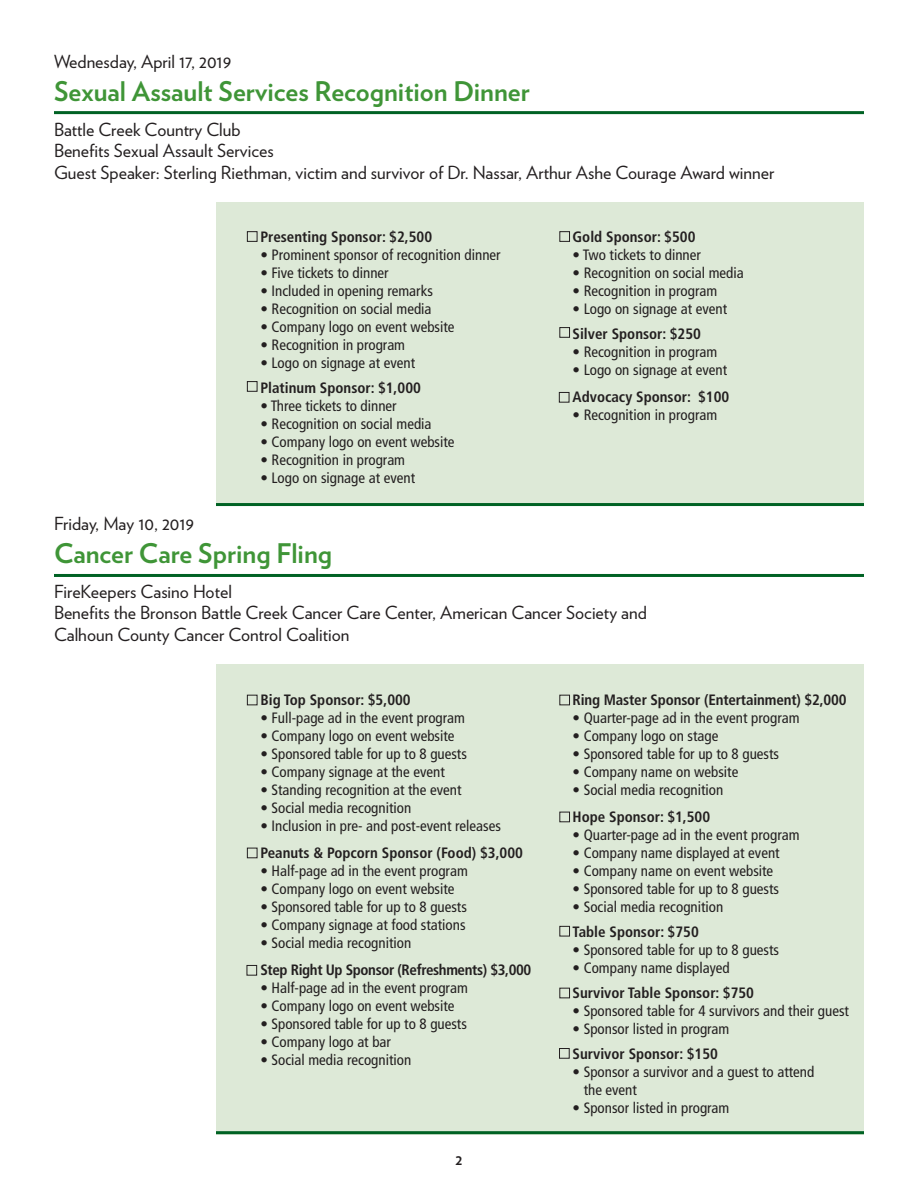
<style>
.page{position:relative;width:918px;height:1188px;background:#fff}
.page>*{position:absolute;margin:0;border:0;box-sizing:border-box;transform-origin:0 0}
.t1{font:700 27px "Verlag";color:#3f9537}
.t2{font:18px/21.6px "Verlag";color:#231f20}
.t3{font:condensed 15px/27px "Frutiger LT Std";color:#231f20}
.t4{font:700 condensed 15px "Frutiger LT Std";color:#231f20}
.t5{font:700 condensed 15px "Frutiger LT Std";letter-spacing:-.025em;color:#231f20}
.t6{font:700 15px "Verlag";color:#231f20}
.s1{font-weight:700}
</style>
<div class="page">
<div style="left:216px;top:202px;width:648px;height:301px;background:#dde9d7"></div>
<div style="left:216px;top:664px;width:648px;height:471px;background:#dde9d7"></div>
<div style="left:247px;top:231px;width:10px;height:11px;border:1px solid #231f20"></div>
<div style="left:247px;top:695px;width:10px;height:10px;border:1px solid #231f20"></div>
<div style="left:247px;top:381px;width:10px;height:11px;border:1px solid #231f20"></div>
<div style="left:247px;top:848px;width:10px;height:10px;border:1px solid #231f20"></div>
<div style="left:559px;top:231px;width:11px;height:11px;border:1px solid #231f20"></div>
<div style="left:559px;top:695px;width:11px;height:10px;border:1px solid #231f20"></div>
<div style="left:559px;top:327px;width:11px;height:11px;border:1px solid #231f20"></div>
<div style="left:559px;top:812px;width:11px;height:10px;border:1px solid #231f20"></div>
<div style="left:559px;top:926px;width:11px;height:10px;border:1px solid #231f20"></div>
<div style="left:559px;top:988px;width:11px;height:10px;border:1px solid #231f20"></div>
<hr style="left:54px;top:111px;width:810px;height:3px;background:#006224">
<hr style="left:54px;top:574px;width:810px;height:3px;background:#006224">
<hr style="left:216px;top:503px;width:648px;height:3px;background:#006224">
<hr style="left:216px;top:1131px;width:648px;height:3px;background:#006224">
<div style="left:559px;top:392px;width:10px;height:11px;border:1px solid #231f20"></div>
<div style="left:247px;top:965px;width:10px;height:11px;border:1px solid #231f20"></div>
<div style="left:559px;top:1048px;width:11px;height:11px;border:1px solid #231f20"></div>
<p class="t2" style="left:54px;top:50px;width:179px">Wednesday, April 17, 2019</p>
<p class="t1" style="left:54px;top:70px;width:477px">Sexual Assault Services Recognition Dinner</p>
<p class="t2" style="left:54px;top:118px;width:188px">Battle Creek Country Club</p>
<p class="t2" style="left:54px;top:139px;width:221px">Benefits Sexual Assault Services</p>
<p class="t2" style="left:54px;top:161px;width:722px">Guest Speaker: Sterling Riethman, victim and survivor of Dr. Nassar, Arthur Ashe Courage Award winner</p>
<p class="t4" style="left:260px;top:228px;width:173px">Presenting Sponsor: $2,500</p>
<p class="t3" style="left:260px;top:241px;width:242px">• Prominent sponsor of recognition dinner</p>
<p class="t3" style="left:260px;top:259px;width:130px">• Five tickets to dinner</p>
<p class="t3" style="left:260px;top:277px;width:174px">• Included in opening remarks</p>
<p class="t3" style="left:260px;top:295px;width:173px">• Recognition on social media</p>
<p class="t3" style="left:260px;top:313px;width:196px">• Company logo on event website</p>
<p class="t3" style="left:260px;top:331px;width:146px">• Recognition in program</p>
<p class="t3" style="left:260px;top:349px;width:156px">• Logo on signage at event</p>
<p class="t4" style="left:260px;top:378px;width:162px">Platinum Sponsor: $1,000</p>
<p class="t3" style="left:260px;top:392px;width:138px">• Three tickets to dinner</p>
<p class="t3" style="left:260px;top:410px;width:173px">• Recognition on social media</p>
<p class="t3" style="left:260px;top:428px;width:196px">• Company logo on event website</p>
<p class="t3" style="left:260px;top:446px;width:146px">• Recognition in program</p>
<p class="t3" style="left:260px;top:464px;width:156px">• Logo on signage at event</p>
<p class="t4" style="left:573px;top:228px;width:124px">Gold Sponsor: $500</p>
<p class="t3" style="left:573px;top:241px;width:130px">• Two tickets to dinner</p>
<p class="t3" style="left:573px;top:259px;width:173px">• Recognition on social media</p>
<p class="t3" style="left:573px;top:277px;width:146px">• Recognition in program</p>
<p class="t3" style="left:573px;top:295px;width:156px">• Logo on signage at event</p>
<p class="t4" style="left:573px;top:324px;width:130px">Silver Sponsor: $250</p>
<p class="t3" style="left:573px;top:338px;width:146px">• Recognition in program</p>
<p class="t3" style="left:573px;top:356px;width:158px">• Logo on signage at event<br><span class="s1">Advocacy Sponsor: $100</span></p>
<p class="t3" style="left:573px;top:401px;width:146px">• Recognition in program</p>
<p class="t2" style="left:54px;top:512px;width:142px">Friday, May 10, 2019</p>
<p class="t1" style="left:54px;top:532px;width:280px">Cancer Care Spring Fling</p>
<p class="t2" style="left:54px;top:580px;width:594px">FireKeepers Casino Hotel<br>Benefits the Bronson Battle Creek Cancer Care Center, American Cancer Society and</p>
<p class="t2" style="left:54px;top:623px;width:297px">Calhoun County Cancer Control Coalition</p>
<p class="t4" style="left:260px;top:691px;width:152px">Big Top Sponsor: $5,000</p>
<p class="t3" style="left:260px;top:705px;width:206px">• Full-page ad in the event program</p>
<p class="t3" style="left:260px;top:723px;width:196px">• Company logo on event website</p>
<p class="t3" style="left:260px;top:741px;width:208px">• Sponsored table for up to 8 guests</p>
<p class="t3" style="left:260px;top:759px;width:186px">• Company signage at the event</p>
<p class="t3" style="left:260px;top:777px;width:203px">• Standing recognition at the event</p>
<p class="t3" style="left:260px;top:795px;width:152px">• Social media recognition</p>
<p class="t3" style="left:260px;top:813px;width:242px">• Inclusion in pre- and post-event releases</p>
<p class="t4" style="left:260px;top:844px;width:264px">Peanuts &amp; Popcorn Sponsor (Food) $3,000</p>
<p class="t3" style="left:260px;top:858px;width:209px">• Half-page ad in the event program</p>
<p class="t3" style="left:260px;top:876px;width:196px">• Company logo on event website</p>
<p class="t3" style="left:260px;top:894px;width:208px">• Sponsored table for up to 8 guests</p>
<p class="t3" style="left:260px;top:912px;width:207px">• Company signage at food stations</p>
<p class="t3" style="left:260px;top:930px;width:152px">• Social media recognition</p>
<p class="t5" style="left:260px;top:961px;width:272px">Step Right Up Sponsor (Refreshments) $3,000</p>
<p class="t3" style="left:260px;top:975px;width:209px">• Half-page ad in the event program</p>
<p class="t3" style="left:260px;top:993px;width:196px">• Company logo on event website</p>
<p class="t3" style="left:260px;top:1011px;width:208px">• Sponsored table for up to 8 guests</p>
<p class="t3" style="left:260px;top:1029px;width:132px">• Company logo at bar</p>
<p class="t3" style="left:260px;top:1047px;width:152px">• Social media recognition</p>
<p class="t6" style="left:456px;top:1148px;width:8px">2</p>
<p class="t4" style="left:573px;top:691px;width:276px">Ring Master Sponsor (Entertainment) $2,000</p>
<p class="t3" style="left:573px;top:705px;width:228px">• Quarter-page ad in the event program</p>
<p class="t3" style="left:573px;top:723px;width:147px">• Company logo on stage</p>
<p class="t3" style="left:573px;top:741px;width:208px">• Sponsored table for up to 8 guests</p>
<p class="t3" style="left:573px;top:759px;width:167px">• Company name on website</p>
<p class="t3" style="left:573px;top:777px;width:152px">• Social media recognition</p>
<p class="t4" style="left:573px;top:808px;width:139px">Hope Sponsor: $1,500</p>
<p class="t3" style="left:573px;top:822px;width:228px">• Quarter-page ad in the event program</p>
<p class="t3" style="left:573px;top:840px;width:209px">• Company name displayed at event</p>
<p class="t3" style="left:573px;top:858px;width:202px">• Company name on event website</p>
<p class="t3" style="left:573px;top:876px;width:208px">• Sponsored table for up to 8 guests</p>
<p class="t3" style="left:573px;top:894px;width:152px">• Social media recognition</p>
<p class="t4" style="left:573px;top:923px;width:128px">Table Sponsor: $750</p>
<p class="t3" style="left:573px;top:936px;width:208px">• Sponsored table for up to 8 guests</p>
<p class="t3" style="left:573px;top:954px;width:159px">• Company name displayed</p>
<p class="t4" style="left:573px;top:984px;width:183px">Survivor Table Sponsor: $750</p>
<p class="t3" style="left:573px;top:997px;width:278px">• Sponsored table for 4 survivors and their guest</p>
<p class="t3" style="left:573px;top:1015px;width:158px">• Sponsor listed in program</p>
<p class="t4" style="left:573px;top:1044px;width:147px">Survivor Sponsor: $150</p>
<p class="t3" style="left:584px;top:1062px;width:232px;line-height:18px;text-indent:-11px">• Sponsor a survivor and a guest to attend the event</p>
<p class="t3" style="left:573px;top:1094px;width:158px">• Sponsor listed in program</p>
</div>
